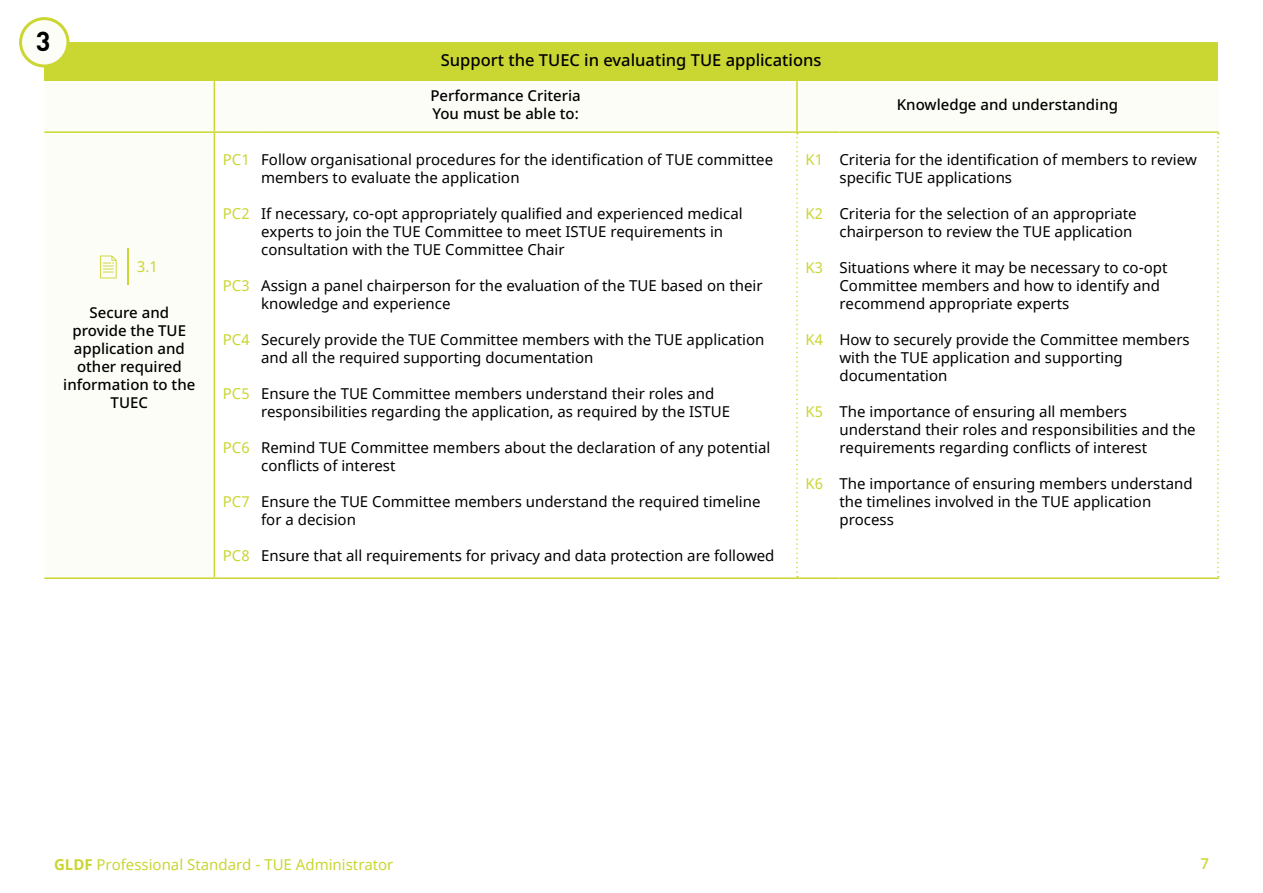
<style>
.page{position:relative;width:1263px;height:893px;background:#fff}
.page>*{position:absolute;margin:0;border:0;box-sizing:border-box;transform-origin:0 0}
.t1{font:700 27px "DIN Pro";color:#000}
.t2{font:500 16.5px "Noto Sans";color:#000}
.t3{font:15px/18px "Noto Sans";color:#000}
.t4{font:500 15px/18px "Noto Sans";color:#000}
.t5{font:15px "Noto Sans";color:#cad632}
.t6{font:500 15px "Noto Sans";color:#cad632}
.s1{font-weight:700}
</style>
<div class="page">
<div style="left:44px;top:42px;width:1174px;height:39px;background:#cad632"></div>
<hr style="left:214px;top:81px;width:1px;height:50px;background:#cad632">
<hr style="left:796px;top:81px;width:2px;height:50px;background:#cad632">
<hr style="left:44px;top:131px;width:170px;height:2px;background:#cad632">
<hr style="left:214px;top:133px;width:1px;height:444px;background:#cad632">
<hr style="left:214px;top:131px;width:47px;height:2px;background:#cad632">
<hr style="left:261px;top:131px;width:536px;height:2px;background:#cad632">
<svg style="left:796px;top:133px;width:2px;height:444px"></svg>
<hr style="left:797px;top:131px;width:42px;height:2px;background:#cad632">
<hr style="left:839px;top:131px;width:380px;height:2px;background:#cad632">
<svg style="left:1217px;top:133px;width:2px;height:444px"></svg>
<hr style="left:44px;top:577px;width:170px;height:2px;background:#cad632">
<hr style="left:214px;top:577px;width:47px;height:2px;background:#cad632">
<hr style="left:261px;top:577px;width:536px;height:2px;background:#cad632">
<hr style="left:797px;top:577px;width:42px;height:2px;background:#cad632">
<hr style="left:839px;top:577px;width:380px;height:2px;background:#cad632">
<div style="left:21px;top:19px;width:47px;height:47px;background:#fdfdf7;border-radius:50%"></div>
<div style="left:19px;top:17px;width:50px;height:51px;border:3px solid #cad632;border-radius:50%"></div>
<hr style="left:127px;top:249px;width:2px;height:36px;background:#cad632">
<svg style="left:100px;top:256px;width:17px;height:22px"></svg>
<h1 class="t1" style="left:36px;top:23px;width:16px">3</h1>
<p class="t5" style="left:137px;top:256px;width:22px">3.1</p>
<p class="t4" style="left:63px;top:304px;width:134px;text-align:center">Secure and provide the TUE application and other required information to the<br>TUEC</p>
<p class="t2" style="left:441px;top:49px;width:382px">Support the TUEC in evaluating TUE applications</p>
<p class="t4" style="left:430px;top:87px;width:152px">Performance Criteria<br>You must be able to:</p>
<p class="t4" style="left:897px;top:96px;width:223px">Knowledge and understanding</p>
<p class="t5" style="left:223px;top:149px;width:28px">PC1</p>
<p class="t5" style="left:223px;top:203px;width:28px">PC2</p>
<p class="t5" style="left:223px;top:275px;width:28px">PC3</p>
<p class="t5" style="left:223px;top:329px;width:28px">PC4</p>
<p class="t5" style="left:223px;top:383px;width:28px">PC5</p>
<p class="t5" style="left:223px;top:437px;width:28px">PC6</p>
<p class="t5" style="left:223px;top:491px;width:28px">PC7</p>
<p class="t5" style="left:223px;top:545px;width:28px">PC8</p>
<p class="t3" style="left:261px;top:151px;width:513px">Follow organisational procedures for the identification of TUE committee members to evaluate the application</p>
<p class="t3" style="left:261px;top:205px;width:483px">If necessary, co-opt appropriately qualified and experienced medical experts to join the TUE Committee to meet ISTUE requirements in consultation with the TUE Committee Chair</p>
<p class="t3" style="left:261px;top:277px;width:503px">Assign a panel chairperson for the evaluation of the TUE based on their knowledge and experience</p>
<p class="t3" style="left:261px;top:331px;width:505px">Securely provide the TUE Committee members with the TUE application and all the required supporting documentation</p>
<p class="t3" style="left:261px;top:385px;width:470px">Ensure the TUE Committee members understand their roles and responsibilities regarding the application, as required by the ISTUE</p>
<p class="t3" style="left:261px;top:439px;width:511px">Remind TUE Committee members about the declaration of any potential conflicts of interest</p>
<p class="t3" style="left:261px;top:493px;width:501px">Ensure the TUE Committee members understand the required timeline for a decision</p>
<p class="t3" style="left:261px;top:547px;width:515px">Ensure that all requirements for privacy and data protection are followed</p>
<p class="t5" style="left:805px;top:149px;width:19px">K1</p>
<p class="t5" style="left:805px;top:203px;width:19px">K2</p>
<p class="t5" style="left:805px;top:257px;width:19px">K3</p>
<p class="t5" style="left:805px;top:329px;width:19px">K4</p>
<p class="t5" style="left:805px;top:401px;width:19px">K5</p>
<p class="t5" style="left:805px;top:473px;width:19px">K6</p>
<p class="t3" style="left:839px;top:151px;width:359px">Criteria for the identification of members to review specific TUE applications</p>
<p class="t3" style="left:839px;top:205px;width:299px">Criteria for the selection of an appropriate chairperson to review the TUE application</p>
<p class="t3" style="left:839px;top:259px;width:330px">Situations where it may be necessary to co-opt<br>Committee members and how to identify and recommend appropriate experts</p>
<p class="t3" style="left:839px;top:331px;width:352px">How to securely provide the Committee members with the TUE application and supporting documentation</p>
<p class="t3" style="left:839px;top:403px;width:358px">The importance of ensuring all members understand their roles and responsibilities and the requirements regarding conflicts of interest</p>
<p class="t3" style="left:839px;top:475px;width:355px">The importance of ensuring members understand the timelines involved in the TUE application process</p>
<p class="t5" style="left:54px;top:855px;width:341px"><span class="s1">GLDF</span> Professional Standard - TUE Administrator</p>
<p class="t6" style="left:1200px;top:853px;width:10px">7</p>
</div>
